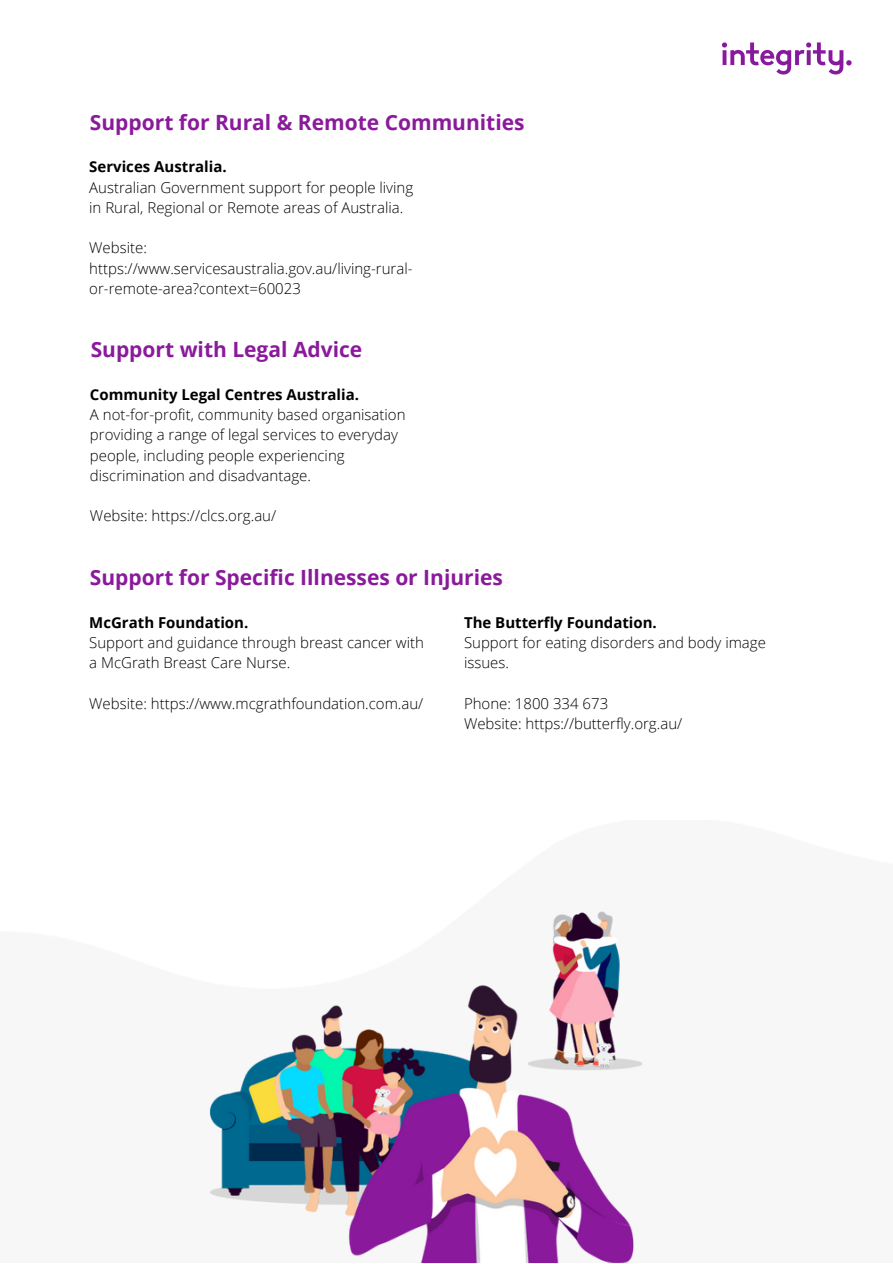
<style>
.page{position:relative;width:893px;height:1264px;background:#fff}
.page>*{position:absolute;margin:0;border:0;box-sizing:border-box;transform-origin:0 0}
.t1{font:700 21px "Open Sans";color:#8a1a9b}
.t2{font:300 15px/20.2px "Open Sans";color:#000}
.t3{font:700 15px "Open Sans";color:#000}
</style>
<div class="page">
<img style="left:722px;top:42px;width:129px;height:33px">
<img style="left:209px;top:911px;width:434px;height:351px">
<p class="t1" style="left:90px;top:107px;width:436px">Support for Rural &amp; Remote Communities</p>
<p class="t3" style="left:89px;top:156px;width:139px">Services Australia.</p>
<p class="t2" style="left:89px;top:177px;width:325px">Australian Government support for people living in Rural, Regional or Remote areas of Australia.</p>
<p class="t2" style="left:89px;top:237px;width:325px">Website: https://www.servicesaustralia.gov.au/living-rural&shy;or-remote-area?context=60023</p>
<p class="t1" style="left:91px;top:335px;width:273px">Support with Legal Advice</p>
<p class="t3" style="left:90px;top:384px;width:270px">Community Legal Centres Australia.</p>
<p class="t2" style="left:90px;top:404px;width:317px">A not-for-profit, community based organisation providing a range of legal services to everyday people, including people experiencing discrimination and disadvantage.</p>
<p class="t2" style="left:90px;top:505px;width:188px">Website: https://clcs.org.au/</p>
<p class="t1" style="left:90px;top:562px;width:414px">Support for Specific Illnesses or Injuries</p>
<p class="t3" style="left:89px;top:611px;width:160px">McGrath Foundation.</p>
<p class="t2" style="left:89px;top:632px;width:336px">Support and guidance through breast cancer with a McGrath Breast Care Nurse.</p>
<p class="t2" style="left:89px;top:692px;width:335px">Website: https://www.mcgrathfoundation.com.au/</p>
<p class="t3" style="left:464px;top:611px;width:194px">The Butterfly Foundation.</p>
<p class="t2" style="left:464px;top:632px;width:303px">Support for eating disorders and body image issues.</p>
<p class="t2" style="left:464px;top:692px;width:146px">Phone: 1800 334 673</p>
<p class="t2" style="left:464px;top:713px;width:220px">Website: https://butterfly.org.au/</p>
</div>
